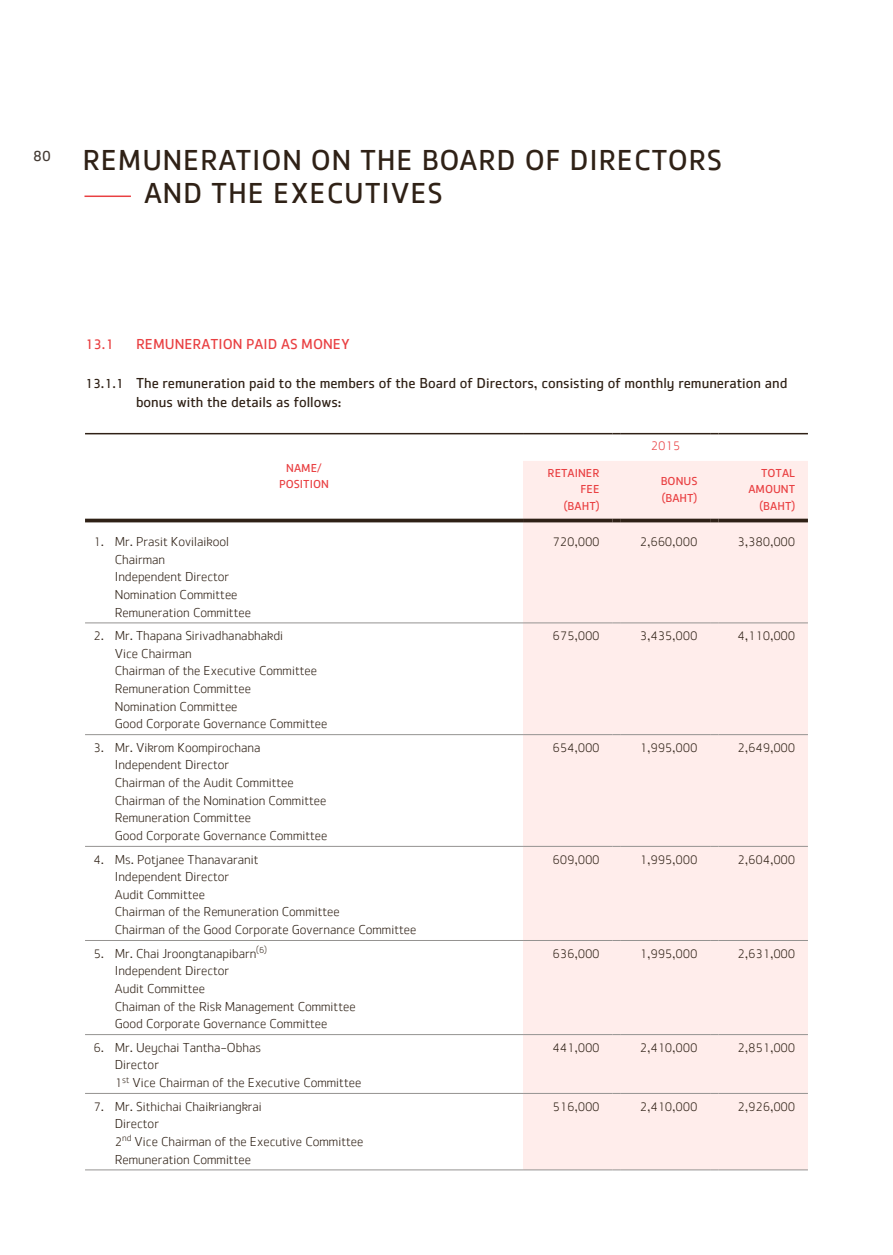
<style>
.page{position:relative;width:893px;height:1255px;background:#fff}
.page>*{position:absolute;margin:0;border:0;box-sizing:border-box;transform-origin:0 0}
.t1{font:30px/33px "Federbrau Sans";letter-spacing:.025em;color:#2f2116}
.t2{font:15px/19.5px "Federbrau Sans";color:#2f2116}
.t3{font:15px "Federbrau Sans";color:#e94042}
.t4{font:15px "Federbrau Sans";color:#433a33}
.t5{font:300 13.5px/17.7px "Federbrau Sans";color:#2f2116}
.t6{font:300 12.75px "Federbrau Sans";color:#2f2116}
.t7{font:300 12.75px "Federbrau Sans";color:#e94042}
.t8{font:12px/16.5px "Federbrau Sans";color:#e94042;text-align:right}
.s1{font-size:14.25px}
.s2{font-size:13.5px}
.s3{font-size:12.75px}
</style>
<div class="page">
<div style="left:523px;top:461px;width:285px;height:708px;background:#ffedeb"></div>
<hr style="left:85px;top:622px;width:438px;height:1px;background:#959391">
<hr style="left:523px;top:622px;width:89px;height:1px;background:#959391">
<hr style="left:621px;top:622px;width:89px;height:1px;background:#959391">
<hr style="left:719px;top:622px;width:89px;height:1px;background:#959391">
<hr style="left:85px;top:734px;width:438px;height:1px;background:#959391">
<hr style="left:523px;top:734px;width:89px;height:1px;background:#959391">
<hr style="left:621px;top:734px;width:89px;height:1px;background:#959391">
<hr style="left:719px;top:734px;width:89px;height:1px;background:#959391">
<hr style="left:85px;top:846px;width:438px;height:1px;background:#959391">
<hr style="left:523px;top:846px;width:89px;height:1px;background:#959391">
<hr style="left:621px;top:846px;width:89px;height:1px;background:#959391">
<hr style="left:719px;top:846px;width:89px;height:1px;background:#959391">
<hr style="left:85px;top:940px;width:438px;height:1px;background:#959391">
<hr style="left:523px;top:940px;width:89px;height:1px;background:#959391">
<hr style="left:621px;top:940px;width:89px;height:1px;background:#959391">
<hr style="left:719px;top:940px;width:89px;height:1px;background:#959391">
<hr style="left:85px;top:1034px;width:438px;height:1px;background:#959391">
<hr style="left:523px;top:1034px;width:89px;height:1px;background:#959391">
<hr style="left:621px;top:1034px;width:89px;height:1px;background:#959391">
<hr style="left:719px;top:1034px;width:89px;height:1px;background:#959391">
<hr style="left:85px;top:1093px;width:438px;height:1px;background:#959391">
<hr style="left:523px;top:1093px;width:89px;height:1px;background:#959391">
<hr style="left:621px;top:1093px;width:89px;height:1px;background:#959391">
<hr style="left:719px;top:1093px;width:89px;height:1px;background:#959391">
<hr style="left:85px;top:1169px;width:438px;height:1px;background:#959391">
<hr style="left:523px;top:1169px;width:89px;height:1px;background:#959391">
<hr style="left:621px;top:1169px;width:89px;height:1px;background:#959391">
<hr style="left:719px;top:1169px;width:89px;height:1px;background:#959391">
<hr style="left:85px;top:433px;width:438px;height:1px;background:#2f2116">
<hr style="left:523px;top:433px;width:89px;height:1px;background:#2f2116">
<hr style="left:621px;top:433px;width:89px;height:1px;background:#2f2116">
<hr style="left:719px;top:433px;width:89px;height:1px;background:#2f2116">
<svg style="left:85px;top:518px;width:438px;height:4px;background:#51463c"></svg>
<svg style="left:523px;top:518px;width:89px;height:4px"></svg>
<svg style="left:612px;top:518px;width:9px;height:4px"></svg>
<svg style="left:621px;top:518px;width:89px;height:4px"></svg>
<svg style="left:710px;top:518px;width:9px;height:4px"></svg>
<svg style="left:719px;top:518px;width:89px;height:4px"></svg>
<hr style="left:84px;top:195px;width:47px;height:2px;background:#e94042">
<p class="t4" style="left:33px;top:147px;width:19px">80</p>
<h1 class="t1" style="left:144px;top:146px;width:579px;text-indent:-62px">REMUNERATION ON THE BOARD OF DI RECTORS<br>AND TH E EXECUTIVES</h1>
<p class="t3" style="left:85px;top:335px;width:266px"><span class="s1">13</span>.<span class="s1">1</span> REMUNERATION PAI D AS MONEY</p>
<p class="t2" style="left:136px;top:374px;width:653px;text-indent:-51px"><span class="s2">13</span>.<span class="s2">1</span>.<span class="s2">1</span> THE REMUNERATION PAID TO THE MEMBERS OF THE BOARD OF DIRECTORS, CONSISTING OF MONTHLY REMUNERATION AND<br>BONUS WITH THE DETAILS AS FOLLOWS:</p>
<p class="t8" style="left:279px;top:460px;width:51px;text-align:center">NAME/<br>POSITI ON</p>
<p class="t7" style="left:651px;top:438px;width:31px">2015</p>
<p class="t8" style="left:548px;top:465px;width:53px">RETAI NER<br>FEE (BAHT)</p>
<p class="t8" style="left:661px;top:474px;width:38px;text-align:left">BONUS (BAHT)</p>
<p class="t8" style="left:748px;top:465px;width:48px">TOTAL<br>AMOUNT (BAHT)</p>
<p class="t5" style="left:115px;top:534px;width:138px;text-indent:-21px"><span class="s3">1</span>. Mr. Prasit Kovilaikool<br>Chairman<br>Independent Director<br>Nomination Committee<br>Remuneration Committee</p>
<p class="t6" style="left:553px;top:534px;width:48px">720<span class="s2">,</span>000</p>
<p class="t6" style="left:640px;top:534px;width:59px">2<span class="s2">,</span>660<span class="s2">,</span>000</p>
<p class="t6" style="left:738px;top:534px;width:59px">3<span class="s2">,</span>380<span class="s2">,</span>000</p>
<p class="t5" style="left:115px;top:628px;width:214px;text-indent:-21px"><span class="s3">2</span>. Mr. Thapana Sirivadhanabhakdi<br>Vice Chairman<br>Chairman of the Executive Committee<br>Remuneration Committee<br>Nomination Committee<br>Good Corporate Governance Committee</p>
<p class="t6" style="left:553px;top:628px;width:48px">675<span class="s2">,</span>000</p>
<p class="t6" style="left:640px;top:628px;width:59px">3<span class="s2">,</span>435<span class="s2">,</span>000</p>
<p class="t6" style="left:738px;top:628px;width:59px">4<span class="s2">,</span>110<span class="s2">,</span>000</p>
<p class="t5" style="left:115px;top:739px;width:214px;text-indent:-21px"><span class="s3">3</span>. Mr. Vikrom Koompirochana<br>Independent Director<br>Chairman of the Audit Committee<br>Chairman of the Nomination Committee<br>Remuneration Committee<br>Good Corporate Governance Committee</p>
<p class="t6" style="left:553px;top:740px;width:48px">654<span class="s2">,</span>000</p>
<p class="t6" style="left:640px;top:740px;width:59px">1<span class="s2">,</span>995<span class="s2">,</span>000</p>
<p class="t6" style="left:738px;top:740px;width:59px">2<span class="s2">,</span>649<span class="s2">,</span>000</p>
<p class="t5" style="left:115px;top:851px;width:303px;text-indent:-21px"><span class="s3">4</span>. Ms. Potjanee Thanavaranit<br>Independent Director<br>Audit Committee<br>Chairman of the Remuneration Committee<br>Chairman of the Good Corporate Governance Committee</p>
<p class="t6" style="left:553px;top:851px;width:48px">609<span class="s2">,</span>000</p>
<p class="t6" style="left:640px;top:851px;width:59px">1<span class="s2">,</span>995<span class="s2">,</span>000</p>
<p class="t6" style="left:738px;top:851px;width:59px">2<span class="s2">,</span>604<span class="s2">,</span>000</p>
<p class="t5" style="left:115px;top:945px;width:242px;text-indent:-21px"><span class="s3">5</span>. Mr. Chai Jroongtanapibarn<sup>(</sup><sup>6</sup><sup>)<br></sup>Independent Director<br>Audit Committee<br>Chaiman of the Risk Management Committee<br>Good Corporate Governance Committee</p>
<p class="t6" style="left:553px;top:945px;width:48px">636<span class="s2">,</span>000</p>
<p class="t6" style="left:640px;top:945px;width:59px">1<span class="s2">,</span>995<span class="s2">,</span>000</p>
<p class="t6" style="left:738px;top:945px;width:59px">2<span class="s2">,</span>631<span class="s2">,</span>000</p>
<p class="t5" style="left:115px;top:1039px;width:248px;text-indent:-21px"><span class="s3">6</span>. Mr. Ueychai Tantha-Obhas<br>Director<br><span class="s3">1</span><sup>st</sup> Vice Chairman of the Executive Committee</p>
<p class="t6" style="left:553px;top:1039px;width:48px">441<span class="s2">,</span>000</p>
<p class="t6" style="left:640px;top:1039px;width:59px">2<span class="s2">,</span>410<span class="s2">,</span>000</p>
<p class="t6" style="left:738px;top:1039px;width:59px">2<span class="s2">,</span>851<span class="s2">,</span>000</p>
<p class="t5" style="left:115px;top:1098px;width:250px;text-indent:-21px"><span class="s3">7</span>. Mr. Sithichai Chaikriangkrai<br>Director<br><span class="s3">2</span><sup>nd</sup> Vice Chairman of the Executive Committee<br>Remuneration Committee</p>
<p class="t6" style="left:553px;top:1098px;width:48px">516<span class="s2">,</span>000</p>
<p class="t6" style="left:640px;top:1098px;width:59px">2<span class="s2">,</span>410<span class="s2">,</span>000</p>
<p class="t6" style="left:738px;top:1098px;width:59px">2<span class="s2">,</span>926<span class="s2">,</span>000</p>
</div>
